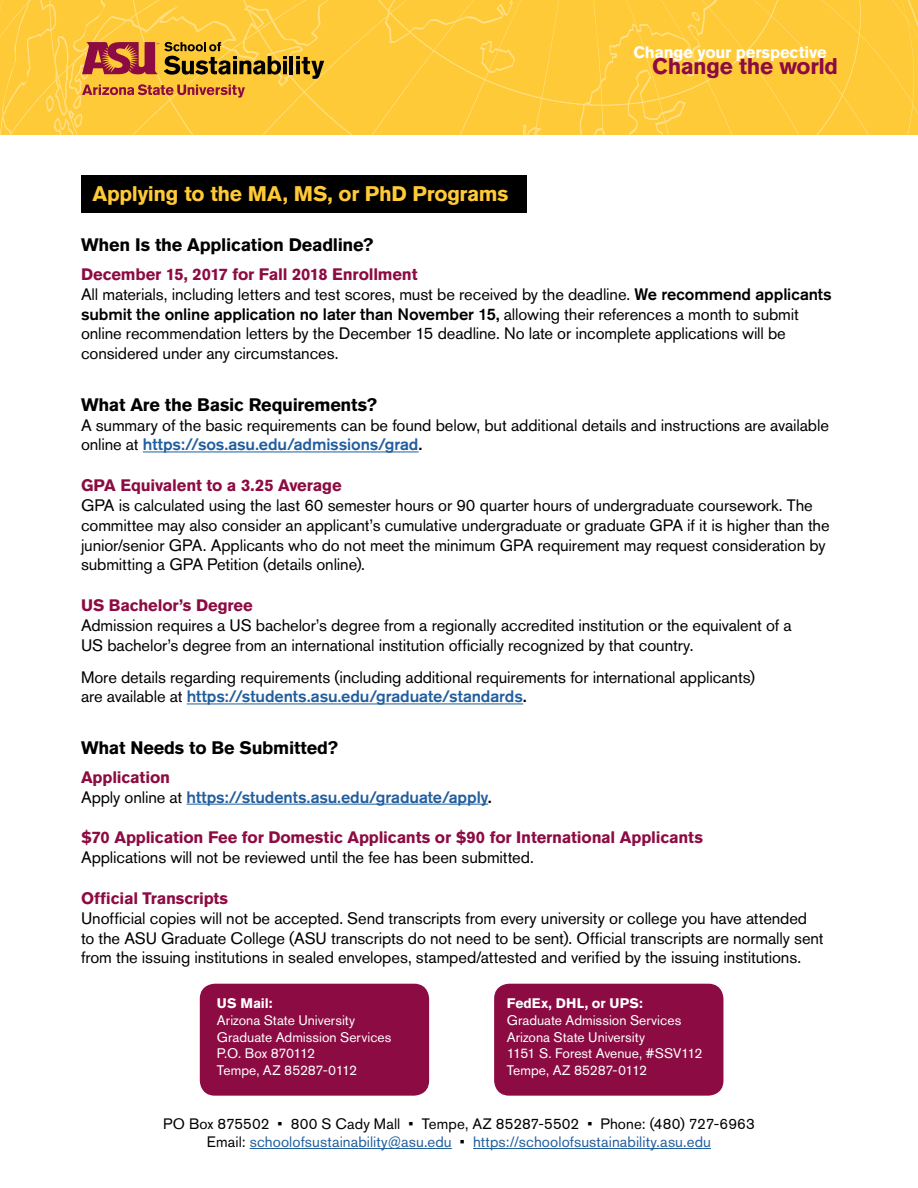
<style>
.page{position:relative;width:918px;height:1188px;background:#fff}
.page>*{position:absolute;margin:0;border:0;box-sizing:border-box;transform-origin:0 0}
.t1{font:700 22.5px "Akzidenz Grotesk Std";letter-spacing:-.015em;color:#8c0b42}
.t2{font:700 21px "Akzidenz Grotesk Std";letter-spacing:-.015em;color:#ffca38}
.t3{font:700 18px "Akzidenz Grotesk Std";letter-spacing:-.015em;color:#000}
.t4{font:16.5px/19.8px "Akzidenz Grotesk Std";letter-spacing:-.005em;color:#000}
.t5{font:700 16.5px "Akzidenz Grotesk Std";letter-spacing:-.01em;color:#8c0b42}
.t6{font:500 16.5px/19.8px "Akzidenz Grotesk Std";letter-spacing:-.005em;color:#215e9e}
.t7{font:700 16.5px "Akzidenz Grotesk Std";letter-spacing:-.01em;color:#fff}
.t8{font:15px/18px "Akzidenz Grotesk Std";letter-spacing:.005em;color:#000;text-align:center}
.t9{font:13.8px/16.5px "Akzidenz Grotesk Std";color:#fff}
.t10{font:700 13.8px "Akzidenz Grotesk Std";letter-spacing:.005em;color:#fff}
.s1{font-weight:700;color:#8c0b42}
.s2{font-weight:500}
.s3{font-weight:500;color:#215e9e}
.s4{font-weight:400;color:#000}
.s5{color:#000}
.s6{color:#215e9e}
</style>
<div class="page">
<svg style="left:342px;top:0;width:576px;height:135px;background:#ffca3b"></svg>
<hr style="left:250px;top:1148px;width:202px;height:1px;background:#215e9e">
<hr style="left:473px;top:1148px;width:238px;height:1px;background:#215e9e">
<svg style="left:0;top:0;width:342px;height:135px;background:#efb93b"></svg>
<div style="left:81px;top:176px;width:445px;height:37px;background:#000"></div>
<hr style="left:143px;top:452px;width:276px;height:1px;background:#215e9e">
<hr style="left:187px;top:704px;width:336px;height:1px;background:#215e9e">
<hr style="left:187px;top:804px;width:301px;height:1px;background:#215e9e">
<div style="left:200px;top:984px;width:229px;height:112px;background:#8c0b42;border-radius:15px"></div>
<div style="left:494px;top:984px;width:229px;height:112px;background:#8c0b42;border-radius:15px"></div>
<p class="t2" style="left:92px;top:181px;width:418px">Applying to the MA, MS, or PhD Programs</p>
<p class="t7" style="left:634px;top:43px;width:195px">Change your perspective</p>
<h1 class="t1" style="left:652px;top:53px;width:187px">Change the world</h1>
<p class="t3" style="left:81px;top:234px;width:294px">When Is the Application Deadline?</p>
<p class="t4" style="left:81px;top:264px;width:752px"><span class="s1">December 15, 2017 for Fall 2018 Enrollment<br></span>All materials, including letters and test scores, must be received by the deadline. <span class="s2">We recommend applicants submit the online application no later than November 15,</span> allowing their references a month to submit online recommendation letters by the December 15 deadline. No late or incomplete applications will be considered under any circumstances.</p>
<p class="t3" style="left:81px;top:394px;width:298px">What Are the Basic Requirements?</p>
<p class="t4" style="left:81px;top:415px;width:750px">A summary of the basic requirements can be found below, but additional details and instructions are available online at <span class="s3">https://sos.asu.edu/admissions/grad</span><span class="s2">.</span></p>
<p class="t5" style="left:81px;top:476px;width:262px">GPA Equivalent to a 3.25 Average</p>
<p class="t4" style="left:81px;top:495px;width:750px">GPA is calculated using the last 60 semester hours or 90 quarter hours of undergraduate coursework. The committee may also consider an applicant’s cumulative undergraduate or graduate GPA if it is higher than the junior/senior GPA. Applicants who do not meet the minimum GPA requirement may request consideration by submitting a GPA Petition (details online).</p>
<p class="t5" style="left:81px;top:596px;width:173px">US Bachelor’s Degree</p>
<p class="t4" style="left:81px;top:615px;width:712px">Admission requires a US bachelor’s degree from a regionally accredited institution or the equivalent of a<br>US bachelor’s degree from an international institution officially recognized by that country.</p>
<p class="t4" style="left:81px;top:667px;width:675px">More details regarding requirements (including additional requirements for international applicants) are available at <span class="s3">https://students.asu.edu/graduate/standards</span><span class="s2">.</span></p>
<p class="t3" style="left:81px;top:737px;width:259px">What Needs to Be Submitted?</p>
<p class="t6" style="left:81px;top:767px;width:412px"><span class="s1">Application<br></span><span class="s4">Apply online at</span> https://students.asu.edu/graduate/apply<span class="s5">.</span></p>
<p class="t5" style="left:81px;top:828px;width:623px">$70 Application Fee for Domestic Applicants or $90 for International Applicants</p>
<p class="t4" style="left:81px;top:847px;width:454px">Applications will not be reviewed until the fee has been submitted.</p>
<p class="t5" style="left:81px;top:889px;width:149px">Official Transcripts</p>
<p class="t4" style="left:81px;top:908px;width:744px">Unofficial copies will not be accepted. Send transcripts from every university or college you have attended to the ASU Graduate College (ASU transcripts do not need to be sent). Official transcripts are normally sent from the issuing institutions in sealed envelopes, stamped/attested and verified by the issuing institutions.</p>
<p class="t10" style="left:217px;top:996px;width:57px">US Mail:</p>
<p class="t9" style="left:217px;top:1012px;width:176px">Arizona State University<br>Graduate Admission Services<br>P.O. Box 870112<br>Tempe, AZ 85287-0112</p>
<p class="t10" style="left:507px;top:996px;width:138px">FedEx, DHL, or UPS:</p>
<p class="t9" style="left:507px;top:1012px;width:197px">Graduate Admission Services<br>Arizona State University<br>1151 S. Forest Avenue, #SSV112<br>Tempe, AZ 85287-0112</p>
<p class="t8" style="left:163px;top:1115px;width:593px">PO Box 875502 • 800 S Cady Mall • Tempe, AZ 85287-5502 • Phone: (480) 727-6963<br>Email: <span class="s6">schoolofsustainability@asu.edu</span> • <span class="s6">https://schoolofsustainability.asu.edu</span></p>
</div>
